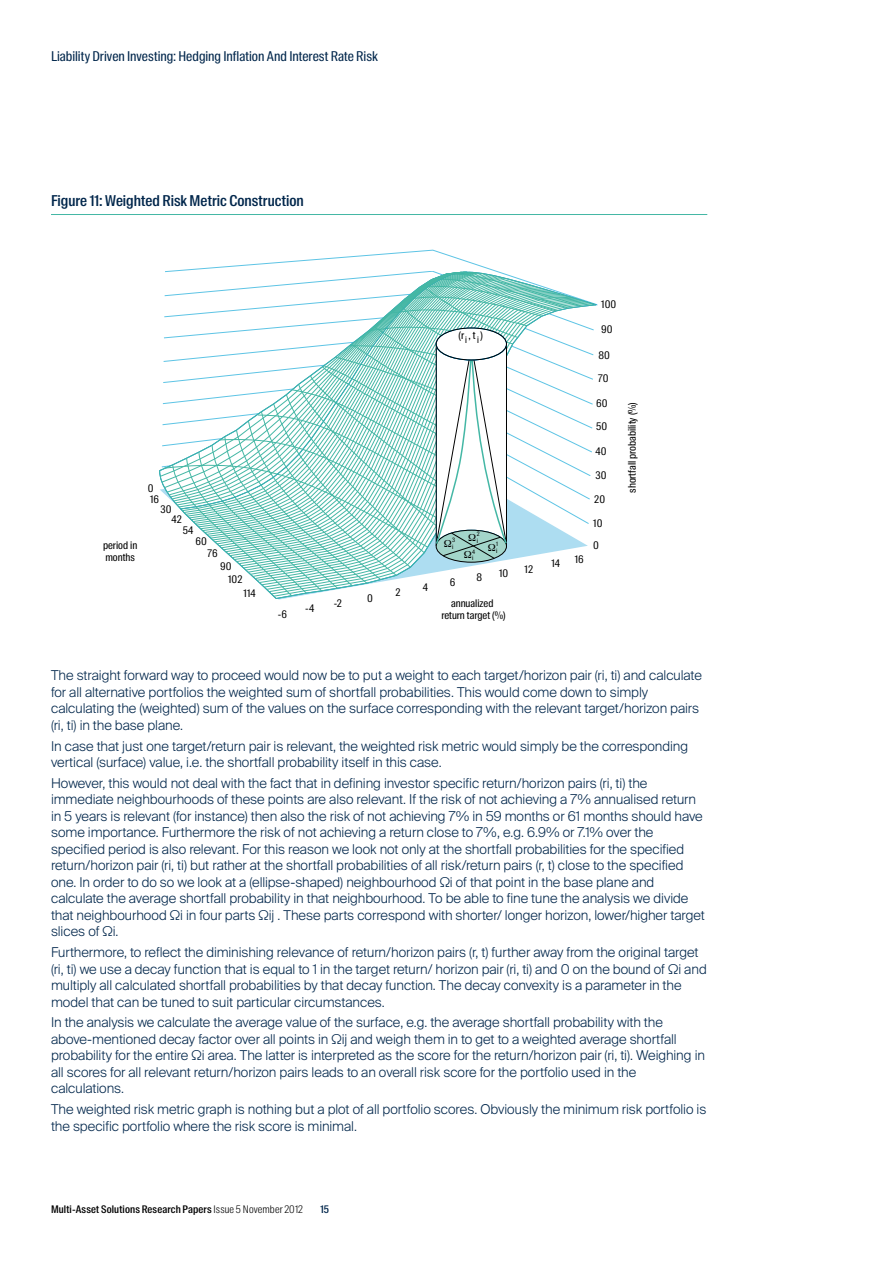
<style>
.page{position:relative;width:893px;height:1263px;background:#fff}
.page>*{position:absolute;margin:0;border:0;box-sizing:border-box;transform-origin:0 0}
.t1{font:500 15px "Suisse Intl Cond";color:#00264b}
.t2{font:300 13.5px/16.5px "Suisse Intl";color:#00264b}
.t3{font:13.5px "Suisse Intl Cond";color:#00264b}
.t4{font:10.5px/12px "Suisse Intl Cond";color:#000}
.t5{font:500 10.5px "Suisse Intl Cond";letter-spacing:.015em;color:#000}
.t6{font:500 10.5px "Suisse Intl Cond";color:#00264b}
.t7{font:6px/6.4px "Suisse Intl Cond";color:#000}
.s1{font-weight:300}
</style>
<div class="page">
<hr style="left:51px;top:214px;width:656px;height:1px;background:#44b7a5">
<svg style="left:159px;top:249px;width:439px;height:351px"></svg>
<p class="t3" style="left:51px;top:48px;width:328px">Liability Driven Investing: Hedging Inflation And Interest Rate Risk</p>
<p class="t1" style="left:51px;top:192px;width:254px">Figure 11: Weighted Risk Metric Construction</p>
<p class="t4" style="left:103px;top:539px;width:36px">period in months</p>
<p class="t4" style="left:148px;top:482px;width:7px">0</p>
<p class="t4" style="left:150px;top:493px;width:11px">16</p>
<p class="t4" style="left:160px;top:503px;width:13px">30</p>
<p class="t4" style="left:172px;top:514px;width:12px">42</p>
<p class="t4" style="left:183px;top:524px;width:12px">54</p>
<p class="t4" style="left:196px;top:536px;width:13px">60</p>
<p class="t4" style="left:208px;top:548px;width:12px">76</p>
<p class="t4" style="left:228px;top:559px;width:16px;line-height:12.9px;text-indent:-8px">90<br>102</p>
<p class="t4" style="left:244px;top:587px;width:14px">114</p>
<p class="t4" style="left:278px;top:608px;width:11px">-6</p>
<p class="t4" style="left:305px;top:602px;width:11px">-4</p>
<p class="t4" style="left:334px;top:597px;width:10px">-2</p>
<p class="t4" style="left:367px;top:592px;width:7px">0</p>
<p class="t4" style="left:395px;top:586px;width:7px">2</p>
<p class="t4" style="left:459px;top:329px;width:26px">(r<sub>i</sub>, t<sub>i</sub>)</p>
<p class="t4" style="left:423px;top:582px;width:7px">4</p>
<p class="t7" style="left:452px;top:537px;width:5px">3 i</p>
<p class="t4" style="left:450px;top:577px;width:7px">6</p>
<p class="t7" style="left:477px;top:531px;width:4px">2 i</p>
<p class="t7" style="left:472px;top:548px;width:5px">4 i</p>
<p class="t4" style="left:476px;top:572px;width:7px">8</p>
<p class="t7" style="left:496px;top:541px;width:3px">1 i</p>
<p class="t4" style="left:499px;top:567px;width:11px">10</p>
<p class="t4" style="left:525px;top:563px;width:10px">12</p>
<p class="t4" style="left:441px;top:597px;width:66px;text-align:center">annualized return target (%)</p>
<p class="t4" style="left:551px;top:557px;width:10px">14</p>
<p class="t4" style="left:575px;top:553px;width:11px">16</p>
<p class="t4" style="left:601px;top:299px;width:17px">100</p>
<p class="t4" style="left:601px;top:324px;width:13px">90</p>
<p class="t4" style="left:598px;top:349px;width:13px">80</p>
<p class="t4" style="left:598px;top:373px;width:12px">70</p>
<p class="t4" style="left:596px;top:397px;width:13px">60</p>
<p class="t4" style="left:596px;top:421px;width:13px">50</p>
<p class="t4" style="left:595px;top:446px;width:13px">40</p>
<p class="t4" style="left:595px;top:470px;width:13px">30</p>
<p class="t4" style="left:594px;top:493px;width:12px">20</p>
<p class="t4" style="left:593px;top:517px;width:11px">10</p>
<p class="t4" style="left:593px;top:540px;width:7px">0</p>
<p class="t4" style="left:626px;top:493px;width:92px;rotate:-90deg">shortfall probability (%)</p>
<p class="t2" style="left:51px;top:667px;width:652px">The straight forward way to proceed would now be to put a weight to each target/horizon pair (ri, ti) and calculate for all alternative portfolios the weighted sum of shortfall probabilities. This would come down to simply calculating the (weighted) sum of the values on the surface corresponding with the relevant target/horizon pairs (ri, ti) in the base plane.</p>
<p class="t2" style="left:51px;top:738px;width:639px">In case that just one target/return pair is relevant, the weighted risk metric would simply be the corresponding vertical (surface) value, i.e. the shortfall probability itself in this case.</p>
<p class="t2" style="left:51px;top:775px;width:655px">However, this would not deal with the fact that in defining investor specific return/horizon pairs (ri, ti) the immediate neighbourhoods of these points are also relevant. If the risk of not achieving a 7% annualised return in 5 years is relevant (for instance) then also the risk of not achieving 7% in 59 months or 61 months should have some importance. Furthermore the risk of not achieving a return close to 7%, e.g. 6.9% or 7.1% over the specified period is also relevant. For this reason we look not only at the shortfall probabilities for the specified return/horizon pair (ri, ti) but rather at the shortfall probabilities of all risk/return pairs (r, t) close to the specified one. In order to do so we look at a (ellipse-shaped) neighbourhood Ωi of that point in the base plane and calculate the average shortfall probability in that neighbourhood. To be able to fine tune the analysis we divide that neighbourhood Ωi in four parts Ωij . These parts correspond with shorter/ longer horizon, lower/higher target slices of Ωi.</p>
<p class="t2" style="left:51px;top:944px;width:657px">Furthermore, to reflect the diminishing relevance of return/horizon pairs (r, t) further away from the original target (ri, ti) we use a decay function that is equal to 1 in the target return/ horizon pair (ri, ti) and 0 on the bound of Ωi and multiply all calculated shortfall probabilities by that decay function. The decay convexity is a parameter in the model that can be tuned to suit particular circumstances.</p>
<p class="t2" style="left:51px;top:1014px;width:655px">In the analysis we calculate the average value of the surface, e.g. the average shortfall probability with the above-mentioned decay factor over all points in Ωij and weigh them in to get to a weighted average shortfall probability for the entire Ωi area. The latter is interpreted as the score for the return/horizon pair (ri, ti). Weighing in all scores for all relevant return/horizon pairs leads to an overall risk score for the portfolio used in the calculations.</p>
<p class="t2" style="left:51px;top:1101px;width:657px">The weighted risk metric graph is nothing but a plot of all portfolio scores. Obviously the minimum risk portfolio is the specific portfolio where the risk score is minimal.</p>
<p class="t5" style="left:51px;top:1203px;width:253px">Multi-Asset Solutions Research Papers <span class="s1">Issue 5 November 2012</span></p>
<p class="t6" style="left:320px;top:1203px;width:10px">15</p>
</div>
